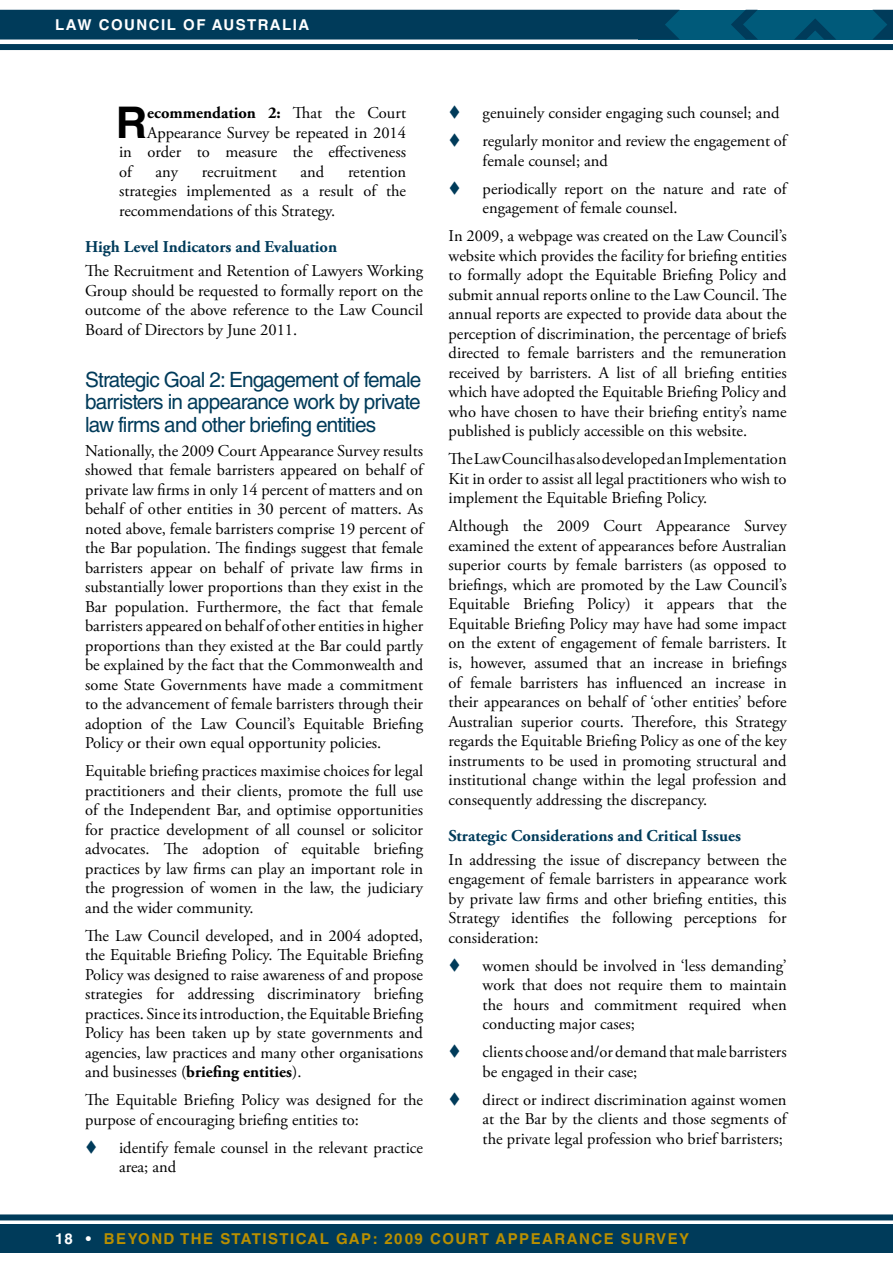
<style>
.page{position:relative;width:893px;height:1263px;background:#fff}
.page>*{position:absolute;margin:0;border:0;box-sizing:border-box;transform-origin:0 0}
.t1{font:700 43.65px "Helvetica LT Std";color:#000}
.t2{font:21px/22.5px "Helvetica LT Std";letter-spacing:-.04em;color:#003b5a;text-align:justify}
.t3{font:16.5px/19.5px "Adobe Garamond Pro";color:#000;text-align:justify}
.t4{font:700 16.5px "Adobe Garamond Pro";color:#003b5a}
.t5{font:700 16.5px "Adobe Garamond Pro";color:#000}
.t6{font:700 15px "Helvetica LT Std";letter-spacing:.1em;color:#b98f00}
.t7{font:700 15px "Helvetica LT Std";letter-spacing:.1em;color:#fff}
.s1{font-weight:400}
.s2{font-weight:700}
.s3{color:#fff}
</style>
<div class="page">
<svg style="left:0;top:10px;width:893px;height:30px;background:#024362"></svg>
<div style="left:0;top:44px;width:893px;height:6px;background:#003b5a"></div>
<div style="left:0;top:1224px;width:893px;height:28px;background:#003b5a"></div>
<div style="left:0;top:1214px;width:893px;height:6px;background:#003b5a"></div>
<p class="t7" style="left:55px;top:16px;width:255px">LAW COUNCIL OF AUSTRALIA</p>
<h1 class="t1" style="left:116px;top:96px;width:33px">R</h1>
<p class="t5" style="left:147px;top:103px;width:260px">ecommendation 2: <span class="s1">That the Court</span></p>
<p class="t3" style="left:147px;top:123px;width:260px">Appearance Survey be repeated in 2014</p>
<p class="t3" style="left:119px;top:143px;width:288px">in order to measure the effectiveness</p>
<p class="t3" style="left:119px;top:162px;width:14px">of</p>
<p class="t3" style="left:156px;top:162px;width:24px">any</p>
<p class="t3" style="left:202px;top:162px;width:77px">recruitment</p>
<p class="t3" style="left:301px;top:162px;width:25px">and</p>
<p class="t3" style="left:119px;top:162px;width:289px;text-indent:229px">retention strategies implemented as a result of the recommendations of this Strategy.</p>
<p class="t4" style="left:85px;top:237px;width:254px">High Level Indicators and Evaluation</p>
<p class="t3" style="left:85px;top:262px;width:340px">The Recruitment and Retention of Lawyers Working Group should be requested to formally report on the outcome of the above reference to the Law Council Board of Directors by June 2011.</p>
<p class="t2" style="left:85px;top:368px;width:338px">Strategic Goal 2: Engagement of female barristers in appearance work by private law firms and other briefing entities</p>
<p class="t3" style="left:85px;top:441px;width:340px">Nationally, the 2009 Court Appearance Survey results showed that female barristers appeared on behalf of private law firms in only 14 percent of matters and on behalf of other entities in 30 percent of matters. As noted above, female barristers comprise 19 percent of the Bar population. The findings suggest that female barristers appear on behalf of private law firms in substantially lower proportions than they exist in the Bar population. Furthermore, the fact that female barristers appeared on behalf of other entities in higher proportions than they existed at the Bar could partly be explained by the fact that the Commonwealth and some State Governments have made a commitment to the advancement of female barristers through their adoption of the Law Council’s Equitable Briefing Policy or their own equal opportunity policies.</p>
<p class="t3" style="left:85px;top:762px;width:340px">Equitable briefing practices maximise choices for legal practitioners and their clients, promote the full use of the Independent Bar, and optimise opportunities for practice development of all counsel or solicitor advocates. The adoption of equitable briefing practices by law firms can play an important role in the progression of women in the law, the judiciary and the wider community.</p>
<p class="t3" style="left:85px;top:926px;width:340px">The Law Council developed, and in 2004 adopted, the Equitable Briefing Policy. The Equitable Briefing Policy was designed to raise awareness of and propose strategies for addressing discriminatory briefing practices. Since its introduction, the Equitable Briefing Policy has been taken up by state governments and agencies, law practices and many other organisations and businesses (<span class="s2">briefing entities</span>).</p>
<p class="t3" style="left:85px;top:1091px;width:340px">The Equitable Briefing Policy was designed for the purpose of encouraging briefing entities to:</p>
<p class="t3" style="left:119px;top:1138px;width:305px">identify female counsel in the relevant practice area; and</p>
<p class="t3" style="left:483px;top:100px;width:306px;line-height:28px">genuinely consider engaging such counsel; and regularly monitor and review the engagement of</p>
<p class="t3" style="left:483px;top:147px;width:306px;line-height:28px">female counsel; and<br>periodically report on the nature and rate of</p>
<p class="t3" style="left:449px;top:195px;width:340px;line-height:28px;text-indent:34px">engagement of female counsel.<br>In 2009, a webpage was created on the Law Council’s</p>
<p class="t3" style="left:449px;top:246px;width:340px">website which provides the facility for briefing entities to formally adopt the Equitable Briefing Policy and submit annual reports online to the Law Council. The annual reports are expected to provide data about the perception of discrimination, the percentage of briefs directed to female barristers and the remuneration received by barristers. A list of all briefing entities which have adopted the Equitable Briefing Policy and who have chosen to have their briefing entity’s name published is publicly accessible on this website.</p>
<p class="t3" style="left:449px;top:450px;width:340px">The Law Council has also developed an Implementation Kit in order to assist all legal practitioners who wish to implement the Equitable Briefing Policy.</p>
<p class="t3" style="left:449px;top:517px;width:340px">Although the 2009 Court Appearance Survey examined the extent of appearances before Australian superior courts by female barristers (as opposed to briefings, which are promoted by the Law Council’s Equitable Briefing Policy) it appears that the Equitable Briefing Policy may have had some impact on the extent of engagement of female barristers. It is, however, assumed that an increase in briefings of female barristers has influenced an increase in their appearances on behalf of ‘other entities’ before Australian superior courts. Therefore, this Strategy regards the Equitable Briefing Policy as one of the key instruments to be used in promoting structural and institutional change within the legal profession and consequently addressing the discrepancy.</p>
<p class="t4" style="left:449px;top:826px;width:294px">Strategic Considerations and Critical Issues</p>
<p class="t3" style="left:449px;top:850px;width:340px">In addressing the issue of discrepancy between the engagement of female barristers in appearance work by private law firms and other briefing entities, this Strategy identifies the following perceptions for consideration:</p>
<p class="t3" style="left:483px;top:956px;width:306px">women should be involved in ‘less demanding’ work that does not require them to maintain the hours and commitment required when conducting major cases;</p>
<p class="t3" style="left:483px;top:1043px;width:306px">clients choose and/or demand that male barristers be engaged in their case;</p>
<p class="t3" style="left:483px;top:1090px;width:305px">direct or indirect discrimination against women at the Bar by the clients and those segments of the private legal profession who brief barristers;</p>
<p class="t6" style="left:55px;top:1229px;width:635px"><span class="s3">18 •</span> BEYOND THE STATISTICAL GAP: 2009 COURT APPEARANCE SURVEY</p>
</div>
